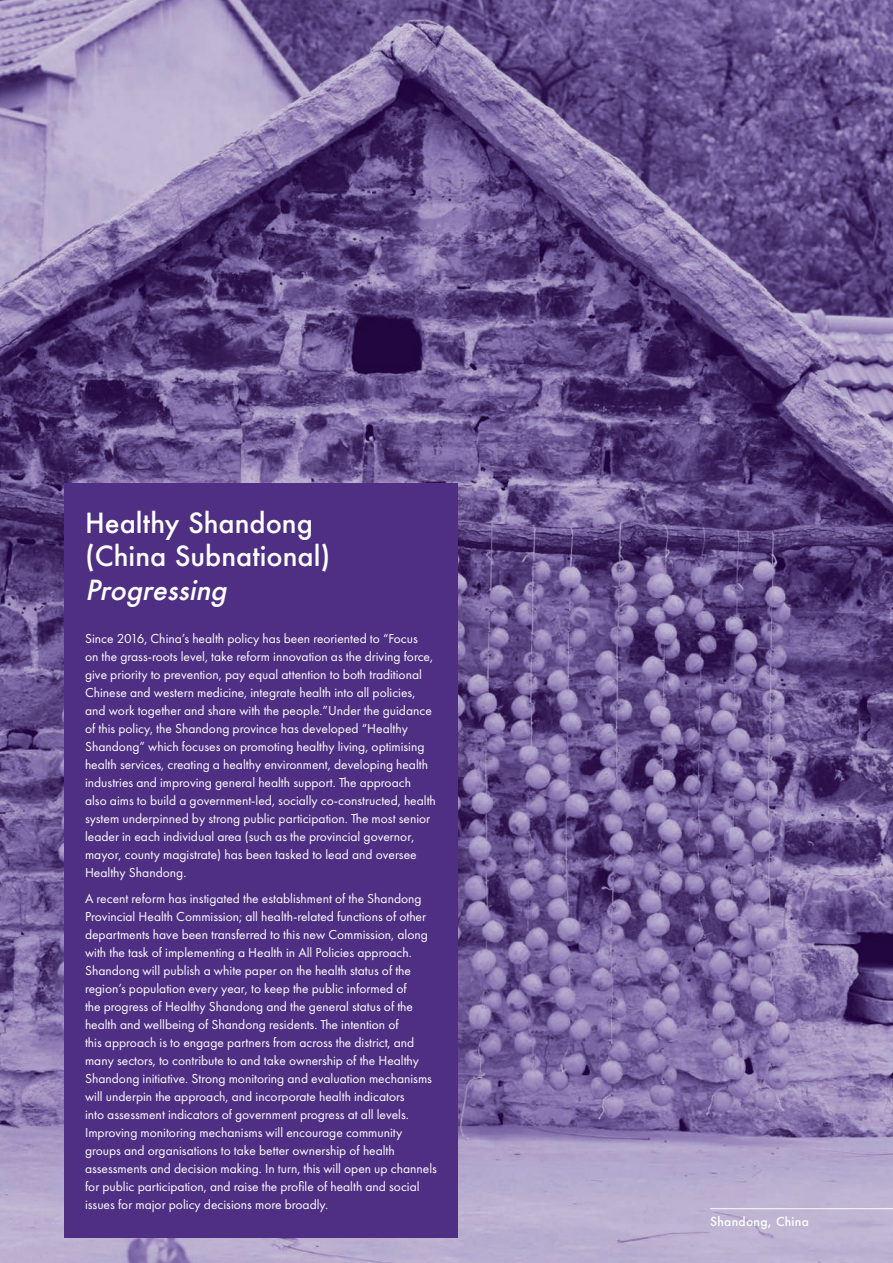
<style>
.page{position:relative;width:893px;height:1263px;background:#fff}
.page>*{position:absolute;margin:0;border:0;box-sizing:border-box;transform-origin:0 0}
.Section_Heading{font:500 27px/33px "Futura";color:#fff}
.Body_Copy{font:13.5px/18px "Futura PT";color:#fff}
.Sub_heading{font:500 12px "Futura";letter-spacing:.025em;color:#fff}
.s1{font-style:italic}
</style>
<div class="page">
<img style="left:0;top:0;width:893px;height:1263px">
<div style="left:64px;top:483px;width:394px;height:754px;background:#4f2f83"></div>
<hr style="left:710px;top:1208px;width:183px;height:1px;background:#fff">
<p class="Section_Heading" style="left:85px;top:507px;width:247px">Healthy Shandong (China Subnational)<br><span class="s1">Progressing</span></p>
<p class="Body_Copy" style="left:85px;top:629px;width:352px">Since 2016, China’s health policy has been reoriented to “Focus<br>on the grass-roots level, take reform innovation as the driving force, give priority to prevention, pay equal attention to both traditional Chinese and western medicine, integrate health into all policies, and work together and share with the people.”Under the guidance of this policy, the Shandong province has developed “Healthy Shandong” which focuses on promoting healthy living, optimising health services, creating a healthy environment, developing health industries and improving general health support. The approach also aims to build a government-led, socially co-constructed, health system underpinned by strong public participation. The most senior leader in each individual area (such as the provincial governor, mayor, county magistrate) has been tasked to lead and oversee Healthy Shandong.</p>
<p class="Body_Copy" style="left:85px;top:890px;width:353px">A recent reform has instigated the establishment of the Shandong Provincial Health Commission; all health-related functions of other departments have been transferred to this new Commission, along with the task of implementing a Health in All Policies approach.<br>Shandong will publish a white paper on the health status of the region’s population every year, to keep the public informed of<br>the progress of Healthy Shandong and the general status of the health and wellbeing of Shandong residents. The intention of<br>this approach is to engage partners from across the district, and many sectors, to contribute to and take ownership of the Healthy Shandong initiative. Strong monitoring and evaluation mechanisms will underpin the approach, and incorporate health indicators<br>into assessment indicators of government progress at all levels.<br>Improving monitoring mechanisms will encourage community groups and organisations to take better ownership of health assessments and decision making. In turn, this will open up channels for public participation, and raise the profile of health and social issues for major policy decisions more broadly.</p>
<p class="Sub_heading" style="left:710px;top:1213px;width:100px">Shandong, China</p>
</div>
